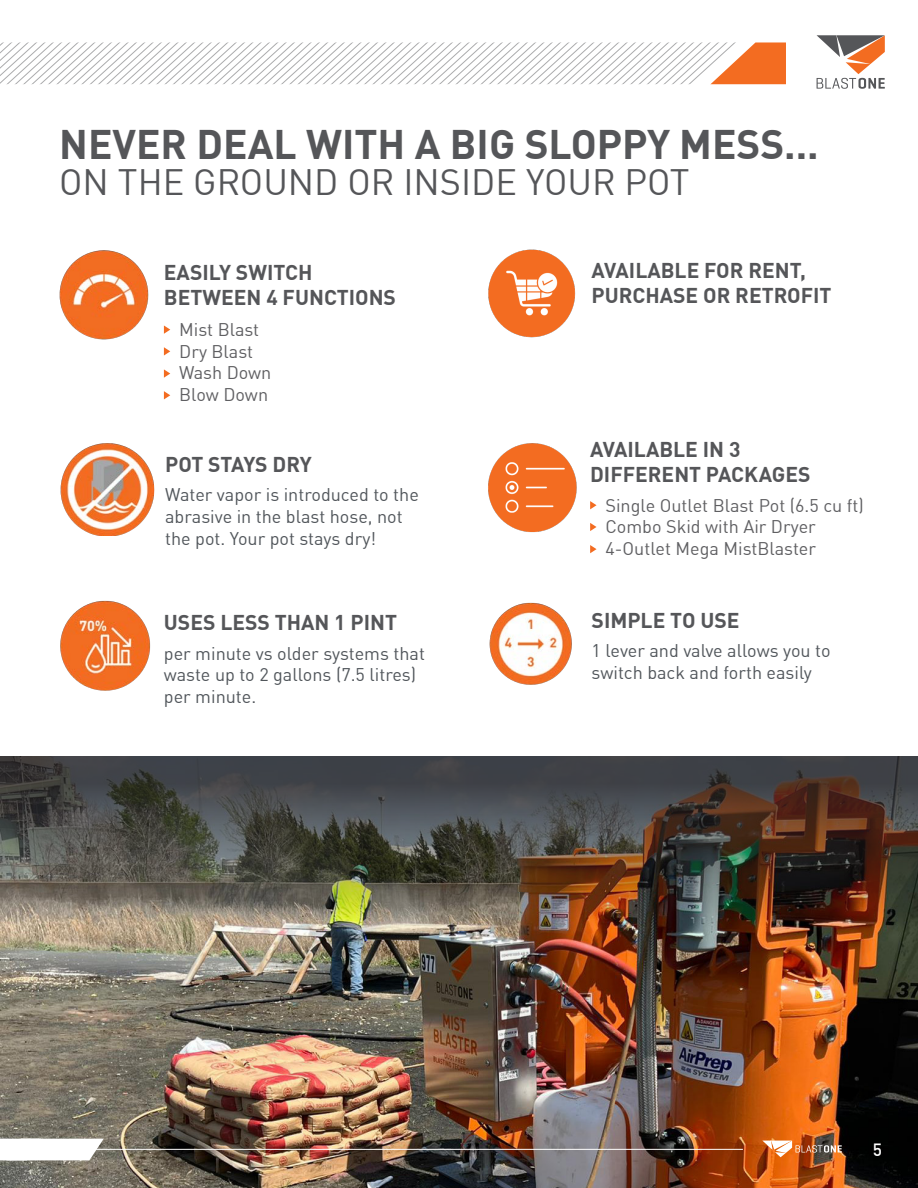
<style>
.page{position:relative;width:918px;height:1188px;background:#fff}
.page>*{position:absolute;margin:0;border:0;box-sizing:border-box;transform-origin:0 0}
.t1{font:700 40.5px "DIN Offc";color:#555659}
.t2{font:36px "DIN Offc";color:#555659}
.t3{font:700 21px/25.5px "DIN Offc";color:#555659}
.Paragraph{font:18px/21.8px "DIN Offc";color:#51565b}
.Paragraph-2{font:18px "DIN Offc";color:#5f5f62}
.t4{font:500 17.4px "DIN Offc";color:#fff}
</style>
<div class="page">
<img style="left:60px;top:600px;width:91px;height:91px">
<img style="left:489px;top:602px;width:83px;height:83px">
<img style="left:60px;top:443px;width:94px;height:93px">
<svg style="left:590px;top:501px;width:7px;height:8px"></svg>
<svg style="left:590px;top:523px;width:7px;height:8px"></svg>
<svg style="left:590px;top:545px;width:7px;height:8px"></svg>
<img style="left:59px;top:250px;width:90px;height:90px">
<img style="left:488px;top:249px;width:88px;height:89px">
<img style="left:488px;top:443px;width:89px;height:90px">
<svg style="left:164px;top:325px;width:6px;height:9px"></svg>
<svg style="left:164px;top:347px;width:6px;height:9px"></svg>
<svg style="left:164px;top:369px;width:6px;height:9px"></svg>
<svg style="left:164px;top:391px;width:6px;height:8px"></svg>
<img style="left:0;top:756px;width:918px;height:432px">
<img style="left:1px;top:756px;width:917px;height:170px">
<svg style="left:762px;top:1141px;width:80px;height:16px"></svg>
<hr style="left:22px;top:1149px;width:721px;height:1px;background:#fff">
<svg style="left:0;top:1139px;width:104px;height:21px"></svg>
<svg style="left:817px;top:35px;width:68px;height:54px"></svg>
<svg style="left:0;top:42px;width:786px;height:42px"></svg>
<p class="t1" style="left:59px;top:117px;width:761px">NEVER DEAL WITH A BIG SLOPPY MESS...</p>
<p class="t2" style="left:59px;top:159px;width:632px">ON THE GROUND OR INSIDE YOUR POT</p>
<p class="t3" style="left:164px;top:260px;width:234px">EASILY SWITCH<br>BETWEEN 4 FUNCTIONS</p>
<p class="t3" style="left:592px;top:257px;width:242px">AVAILABLE FOR RENT,<br>PURCHASE OR RETROFIT</p>
<p class="Paragraph-2" style="left:179px;top:318px;width:82px">Mist Blast</p>
<p class="Paragraph-2" style="left:179px;top:340px;width:75px">Dry Blast</p>
<p class="Paragraph-2" style="left:179px;top:362px;width:94px">Wash Down</p>
<p class="Paragraph-2" style="left:179px;top:383px;width:90px">Blow Down</p>
<p class="t3" style="left:165px;top:451px;width:148px">POT STAYS DRY</p>
<p class="Paragraph" style="left:165px;top:484px;width:255px">Water vapor is introduced to the abrasive in the blast hose, not the pot. Your pot stays dry!</p>
<p class="t3" style="left:164px;top:610px;width:235px">USES LESS THAN 1 PINT</p>
<p class="Paragraph" style="left:164px;top:642px;width:263px">per minute vs older systems that waste up to 2 gallons (7.5 litres) per minute.</p>
<p class="t3" style="left:590px;top:437px;width:222px">AVAILABLE IN 3<br>DIFFERENT PACKAGES</p>
<p class="Paragraph-2" style="left:605px;top:494px;width:260px">Single Outlet Blast Pot (6.5 cu ft)</p>
<p class="Paragraph-2" style="left:605px;top:515px;width:212px">Combo Skid with Air Dryer</p>
<p class="Paragraph-2" style="left:605px;top:537px;width:212px">4-Outlet Mega MistBlaster</p>
<p class="t3" style="left:592px;top:607px;width:149px">SIMPLE TO USE</p>
<p class="Paragraph" style="left:592px;top:640px;width:241px">1 lever and valve allows you to switch back and forth easily</p>
<p class="t4" style="left:873px;top:1138px;width:11px">5</p>
</div>
